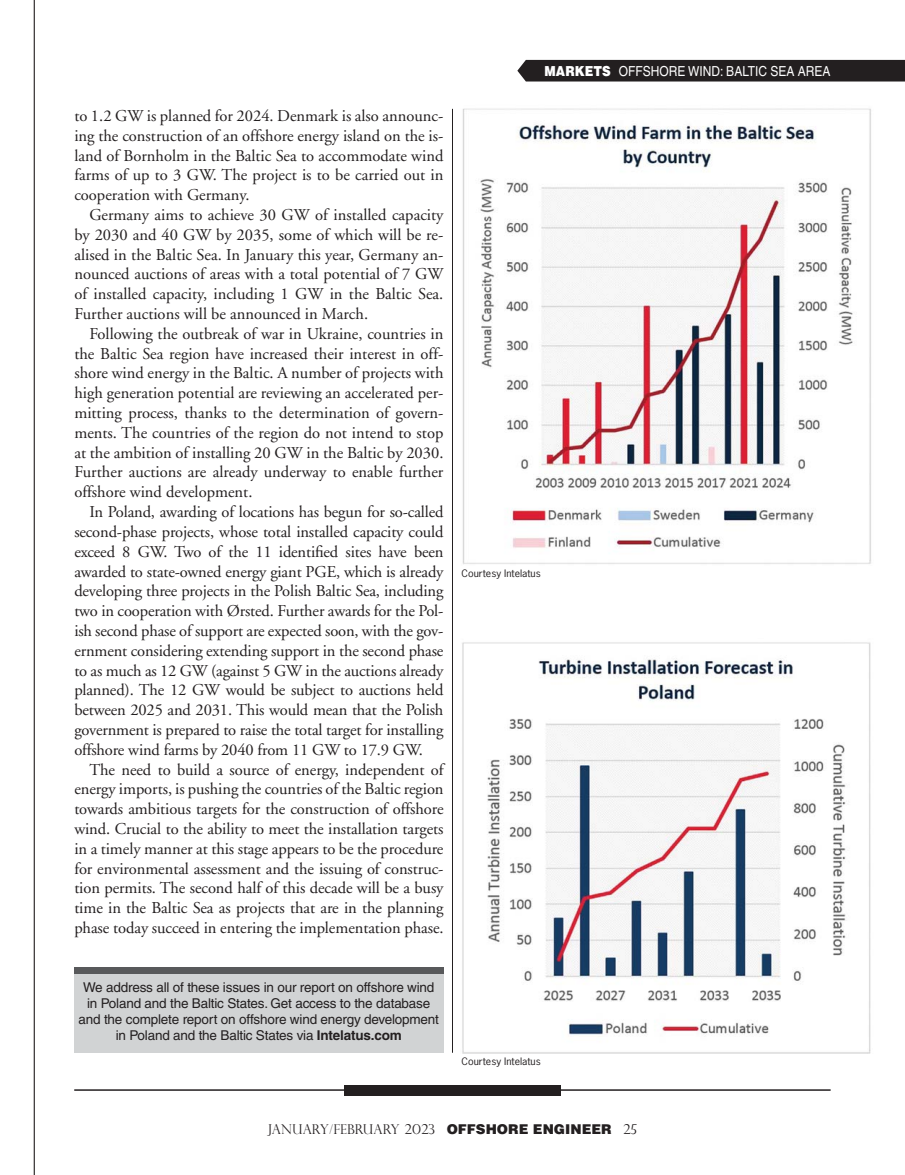
<style>
.page{position:relative;width:905px;height:1175px;background:#fff}
.page>*{position:absolute;margin:0;border:0;box-sizing:border-box;transform-origin:0 0}
.t1{font:16.5px/19.8px "Adobe Garamond";color:#231f20;text-align:justify}
.t2{font:13.8px "Helvetica";color:#fff;scale:.87 1}
.t3{font:13.5px/16.2px "Helvetica";letter-spacing:-.015em;color:#231f20;text-align:center}
.t4{font:300 13.5px "Perpetua Titling";color:#231f20}
.t5{font:9.6px "News Gothic";color:#231f20;scale:1.09 1}
.s1{font-weight:900}
.s2{font-weight:700}
.s3{font-family:"Helvetica";font-weight:900}
</style>
<div class="page">
<hr style="left:34px;top:0;width:1px;height:1174px;background:#231f20">
<hr style="left:74px;top:1089px;width:756px;height:1px;background:#231f20">
<div style="left:344px;top:1084px;width:216px;height:11px;background:#231f20"></div>
<hr style="left:452px;top:109px;width:1px;height:943px;background:#231f20">
<div style="left:517px;top:60px;width:387px;height:21px;background:#231f20"></div>
<img style="left:462px;top:108px;width:409px;height:456px">
<img style="left:462px;top:642px;width:409px;height:412px">
<div style="left:74px;top:973px;width:369px;height:79px;background:#d1d3d4"></div>
<div style="left:74px;top:967px;width:369px;height:6px;background:#58595b"></div>
<p class="t1" style="left:74px;top:107px;width:370px">to 1.2 GW is planned for 2024. Denmark is also announc&shy;ing the construction of an offshore energy island on the is&shy;land of Bornholm in the Baltic Sea to accommodate wind farms of up to 3 GW. The project is to be carried out in cooperation with Germany.</p>
<p class="t1" style="left:74px;top:206px;width:370px;text-indent:15px">Germany aims to achieve 30 GW of installed capacity by 2030 and 40 GW by 2035, some of which will be re&shy;alised in the Baltic Sea. In January this year, Germany an&shy;nounced auctions of areas with a total potential of 7 GW of installed capacity, including 1 GW in the Baltic Sea.<br>Further auctions will be announced in March.</p>
<p class="t1" style="left:74px;top:325px;width:370px;text-indent:15px">Following the outbreak of war in Ukraine, countries in the Baltic Sea region have increased their interest in off&shy;shore wind energy in the Baltic. A number of projects with high generation potential are reviewing an accelerated per&shy;mitting process, thanks to the determination of govern&shy;ments. The countries of the region do not intend to stop at the ambition of installing 20 GW in the Baltic by 2030.<br>Further auctions are already underway to enable further offshore wind development.</p>
<p class="t1" style="left:74px;top:503px;width:370px;text-indent:15px">In Poland, awarding of locations has begun for so-called second-phase projects, whose total installed capacity could exceed 8 GW. Two of the 11 identified sites have been awarded to state-owned energy giant PGE, which is already developing three projects in the Polish Baltic Sea, including two in cooperation with Ørsted. Further awards for the Pol&shy;ish second phase of support are expected soon, with the gov&shy;ernment considering extending support in the second phase to as much as 12 GW (against 5 GW in the auctions already planned). The 12 GW would be subject to auctions held between 2025 and 2031. This would mean that the Polish government is prepared to raise the total target for installing offshore wind farms by 2040 from 11 GW to 17.9 GW.</p>
<p class="t1" style="left:74px;top:761px;width:371px;text-indent:15px">The need to build a source of energy, independent of energy imports, is pushing the countries of the Baltic region towards ambitious targets for the construction of offshore wind. Crucial to the ability to meet the installation targets in a timely manner at this stage appears to be the procedure for environmental assessment and the issuing of construc&shy;tion permits. The second half of this decade will be a busy time in the Baltic Sea as projects that are in the planning phase today succeed in entering the implementation phase.</p>
<p class="t2" style="left:544px;top:66px;width:330px"><span class="s1">MARKETS</span> OFFSHORE WIND: BALTIC SEA AREA</p>
<p class="t5" style="left:461px;top:570px;width:74px">Courtesy Intelatus</p>
<p class="t3" style="left:78px;top:980px;width:362px">We address all of these issues in our report on offshore wind in Poland and the Baltic States. Get access to the database and the complete report on offshore wind energy development in Poland and the Baltic States via <span class="s2">Intelatus.com</span></p>
<p class="t5" style="left:461px;top:1057px;width:74px">Courtesy Intelatus</p>
<p class="t4" style="left:267px;top:1121px;width:371px">JANUARY/FEBRUARY 2023 <span class="s3">OFFSHORE ENGINEER</span> 25</p>
</div>
